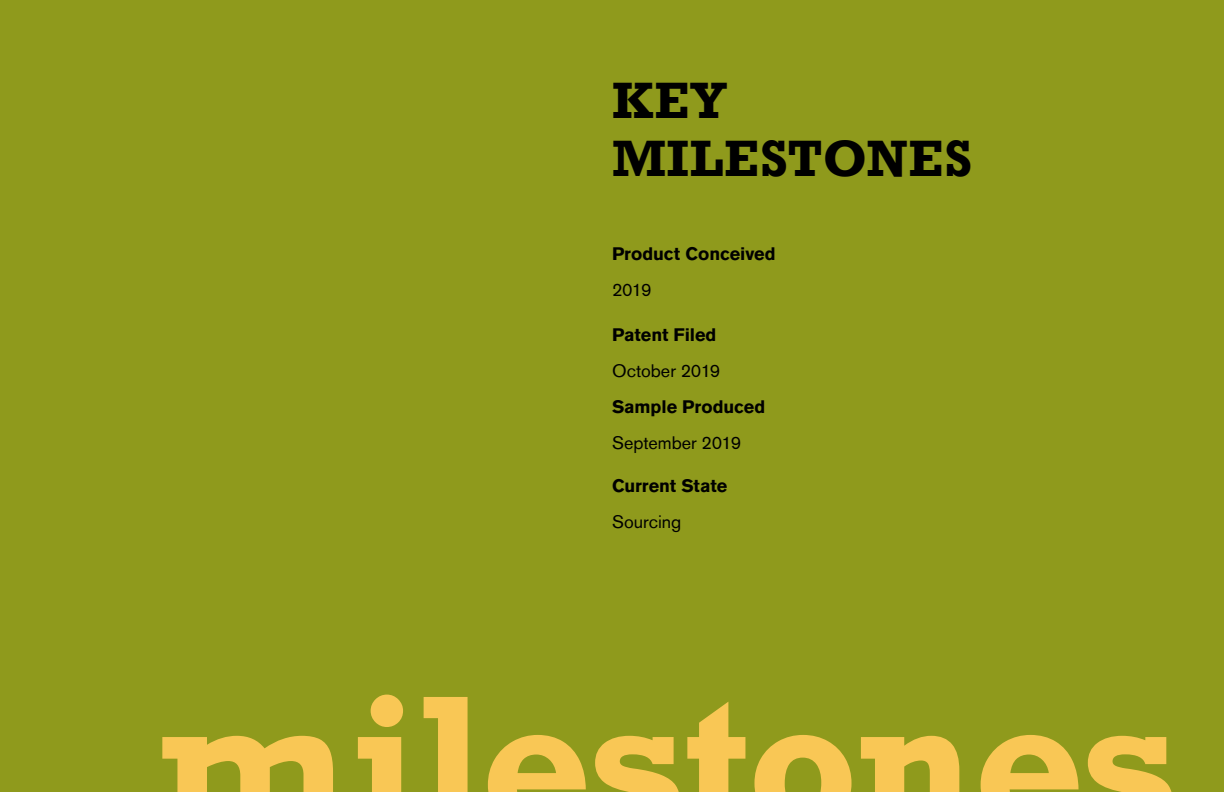
<style>
.page{position:relative;width:1224px;height:792px;background:#8f9a1c}
.page>*{position:absolute;margin:0;border:0;box-sizing:border-box;transform-origin:0 0}
.t1{font:700 180px "Rockwell";letter-spacing:-.015em;color:#f9c755}
.t2{font:700 48px/57.6px "Rockwell";letter-spacing:.025em;color:#000}
.t3{font:700 18px "Akzidenz Grotesk BQ";letter-spacing:-.005em;color:#000}
.t4{font:18px "Akzidenz Grotesk BQ";color:#000}
</style>
<div class="page">
<h2 class="t2" style="left:612px;top:71px;width:362px">KEY<br>MILESTONES</h2>
<p class="t3" style="left:612px;top:244px;width:165px">Product Conceived</p>
<p class="t4" style="left:612px;top:279px;width:41px">2019</p>
<p class="t3" style="left:612px;top:324px;width:106px">Patent Filed</p>
<p class="t4" style="left:612px;top:360px;width:110px">October 2019</p>
<p class="t3" style="left:612px;top:396px;width:155px">Sample Produced</p>
<p class="t4" style="left:612px;top:432px;width:131px">September 2019</p>
<p class="t3" style="left:612px;top:476px;width:117px">Current State</p>
<p class="t4" style="left:612px;top:511px;width:71px">Sourcing</p>
<h1 class="t1" style="left:158px;top:647px;width:1020px">milestones</h1>
</div>
